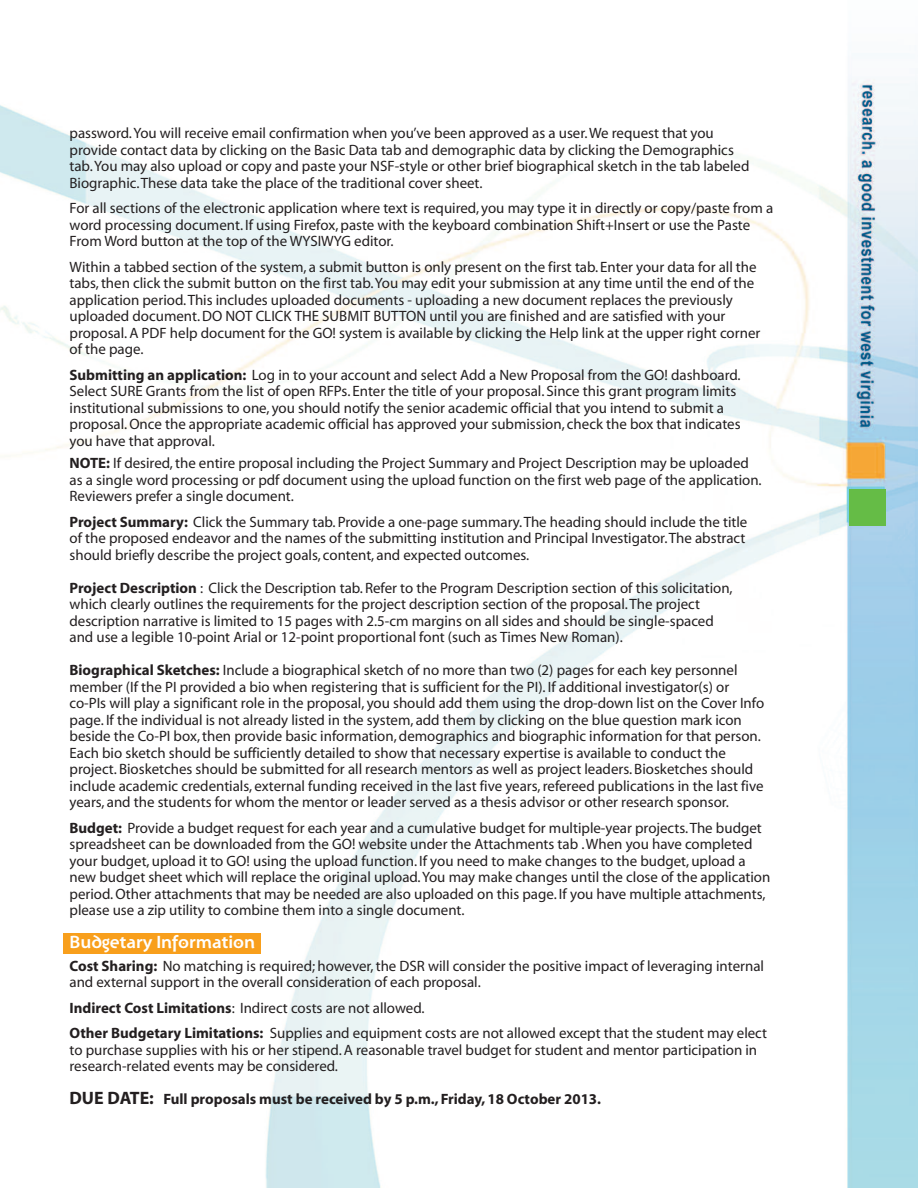
<style>
.page{position:relative;width:918px;height:1188px;background:#fff}
.page>*{position:absolute;margin:0;border:0;box-sizing:border-box;transform-origin:0 0}
.t1{font:700 18px "Santana";color:#fff}
.t2{font:15px/16.5px "Myriad";color:#231f20}
.t3{font:700 15px "Myriad";color:#231f20}
.s1{font-weight:700}
.s2{font-size:18px}
</style>
<div class="page">
<img style="left:0;top:78px;width:918px;height:1110px">
<div style="left:64px;top:933px;width:197px;height:21px;background:#f89f1c"></div>
<div style="left:849px;top:489px;width:37px;height:37px;background:#65bc46"></div>
<p class="t2" style="left:70px;top:126px;width:681px">password.You will receive email confirmation when you’ve been approved as a user.We request that you provide contact data by clicking on the Basic Data tab and demographic data by clicking the Demographics tab.You may also upload or copy and paste your NSF-style or other brief biographical sketch in the tab labeled Biographic.These data take the place of the traditional cover sheet.</p>
<p class="t2" style="left:70px;top:201px;width:705px">For all sections of the electronic application where text is required, you may type it in directly or copy/paste from a word processing document. If using Firefox, paste with the keyboard combination Shift+Insert or use the Paste<br>From Word button at the top of the WYSIWYG editor.</p>
<p class="t2" style="left:70px;top:260px;width:692px">Within a tabbed section of the system, a submit button is only present on the first tab. Enter your data for all the tabs,then click the submit button on the first tab.You may edit your submission at any time until the end of the application period.This includes uploaded documents - uploading a new document replaces the previously uploaded document.DO NOT CLICK THE SUBMIT BUTTON until you are finished and are satisfied with your proposal.A PDF help document for the GO! system is available by clicking the Help link at the upper right corner of the page.</p>
<p class="t2" style="left:70px;top:368px;width:673px"><span class="s1">Submitting an application:</span> Log in to your account and select Add a New Proposal from the GO! dashboard.<br>Select SURE Grants from the list of open RFPs. Enter the title of your proposal. Since this grant program limits institutional submissions to one, you should notify the senior academic official that you intend to submit a proposal.Once the appropriate academic official has approved your submission, check the box that indicates you have that approval.</p>
<p class="t2" style="left:70px;top:456px;width:694px"><span class="s1">NOTE:</span> If desired,the entire proposal including the Project Summary and Project Description may be uploaded as a single word processing or pdf document using the upload function on the first web page of the application.<br>Reviewers prefer a single document.</p>
<p class="t2" style="left:70px;top:515px;width:679px"><span class="s1">Project Summary:</span> Click the Summary tab. Provide a one-page summary.The heading should include the title of the proposed endeavor and the names of the submitting institution and Principal Investigator.The abstract should briefly describe the project goals, content, and expected outcomes.</p>
<p class="t2" style="left:70px;top:581px;width:665px"><span class="s1">Project Description</span> : Click the Description tab. Refer to the Program Description section of this solicitation, which clearly outlines the requirements for the project description section of the proposal.The project description narrative is limited to 15 pages with 2.5-cm margins on all sides and should be single-spaced and use a legible 10-point Arial or 12-point proportional font (such as Times New Roman).</p>
<p class="t2" style="left:70px;top:663px;width:696px"><span class="s1">Biographical Sketches:</span> Include a biographical sketch of no more than two (2) pages for each key personnel member (If the PI provided a bio when registering that is sufficient for the PI). If additional investigator(s) or co-PIs will play a significant role in the proposal, you should add them using the drop-down list on the Cover Info page. If the individual is not already listed in the system, add them by clicking on the blue question mark icon beside the Co-PI box,then provide basic information, demographics and biographic information for that person.<br>Each bio sketch should be sufficiently detailed to show that necessary expertise is available to conduct the project. Biosketches should be submitted for all research mentors as well as project leaders. Biosketches should include academic credentials, external funding received in the last five years,refereed publications in the last five years, and the students for whom the mentor or leader served as a thesis advisor or other research sponsor.</p>
<p class="t2" style="left:70px;top:821px;width:702px"><span class="s1">Budget:</span> Provide a budget request for each year and a cumulative budget for multiple-year projects.The budget spreadsheet can be downloaded from the GO! website under the Attachments tab .When you have completed your budget, upload it to GO! using the upload function. If you need to make changes to the budget, upload a new budget sheet which will replace the original upload.You may make changes until the close of the application period.Other attachments that may be needed are also uploaded on this page. If you have multiple attachments, please use a zip utility to combine them into a single document.</p>
<p class="t1" style="left:70px;top:931px;width:187px">Budgetary Information</p>
<p class="t2" style="left:70px;top:959px;width:696px"><span class="s1">Cost Sharing:</span> No matching is required; however,the DSR will consider the positive impact of leveraging internal and external support in the overall consideration of each proposal.</p>
<p class="t2" style="left:70px;top:996px;width:699px;line-height:25.5px"><span class="s1">Indirect Cost Limitations</span>: Indirect costs are not allowed.<br><span class="s1">Other Budgetary Limitations:</span> Supplies and equipment costs are not allowed except that the student may elect</p>
<p class="t2" style="left:70px;top:1043px;width:689px">to purchase supplies with his or her stipend.A reasonable travel budget for student and mentor participation in research-related events may be considered.</p>
<p class="t3" style="left:70px;top:1093px;width:533px"><span class="s2">DUE DATE:</span> Full proposals must be received by 5 p.m., Friday, 18 October 2013.</p>
</div>
